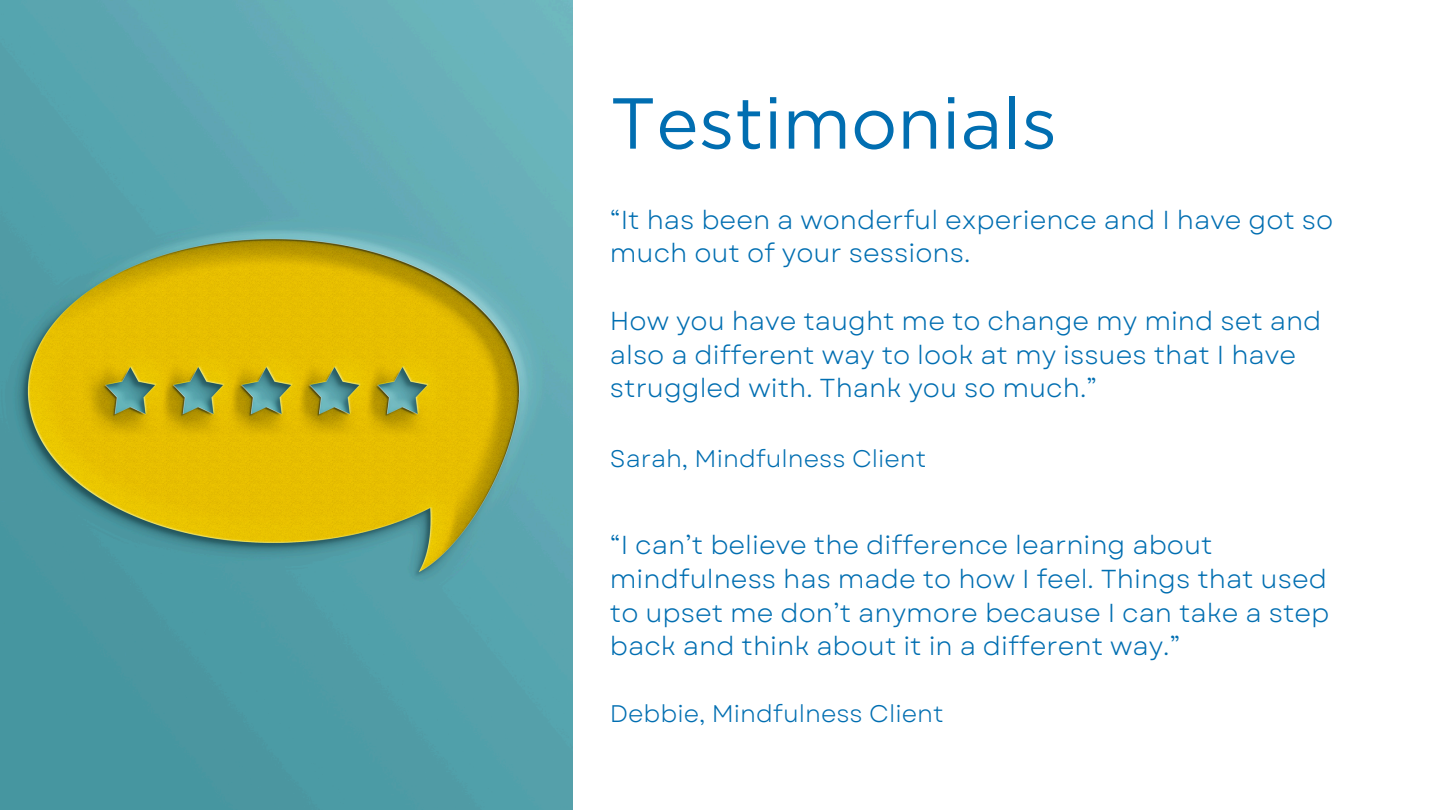
<style>
.page{position:relative;width:1440px;height:810px;background:#fff}
.page>*{position:absolute;margin:0;border:0;box-sizing:border-box;transform-origin:0 0}
.t1{font:72px "Gotham";color:#016eb1}
.t2{font:26px/33.8px "Garet";color:#016eb1}
.t3{font:24px "Garet";color:#016eb1}
</style>
<div class="page">
<img style="left:0;top:0;width:572px;height:810px">
<h1 class="t1" style="left:610px;top:80px;width:449px">Testimonials</h1>
<p class="t2" style="left:610px;top:203px;width:725px">“It has been a wonderful experience and I have got so much out of your sessions.</p>
<p class="t2" style="left:610px;top:304px;width:713px">How you have taught me to change my mind set and also a different way to look at my issues that I have struggled with. Thank you so much.”</p>
<p class="t3" style="left:610px;top:441px;width:318px">Sarah, Mindfulness Client</p>
<p class="t2" style="left:610px;top:528px;width:721px">“I can’t believe the difference learning about mindfulness has made to how I feel. Things that used to upset me don’t anymore because I can take a step back and think about it in a different way.”</p>
<p class="t3" style="left:610px;top:696px;width:335px">Debbie, Mindfulness Client</p>
</div>
